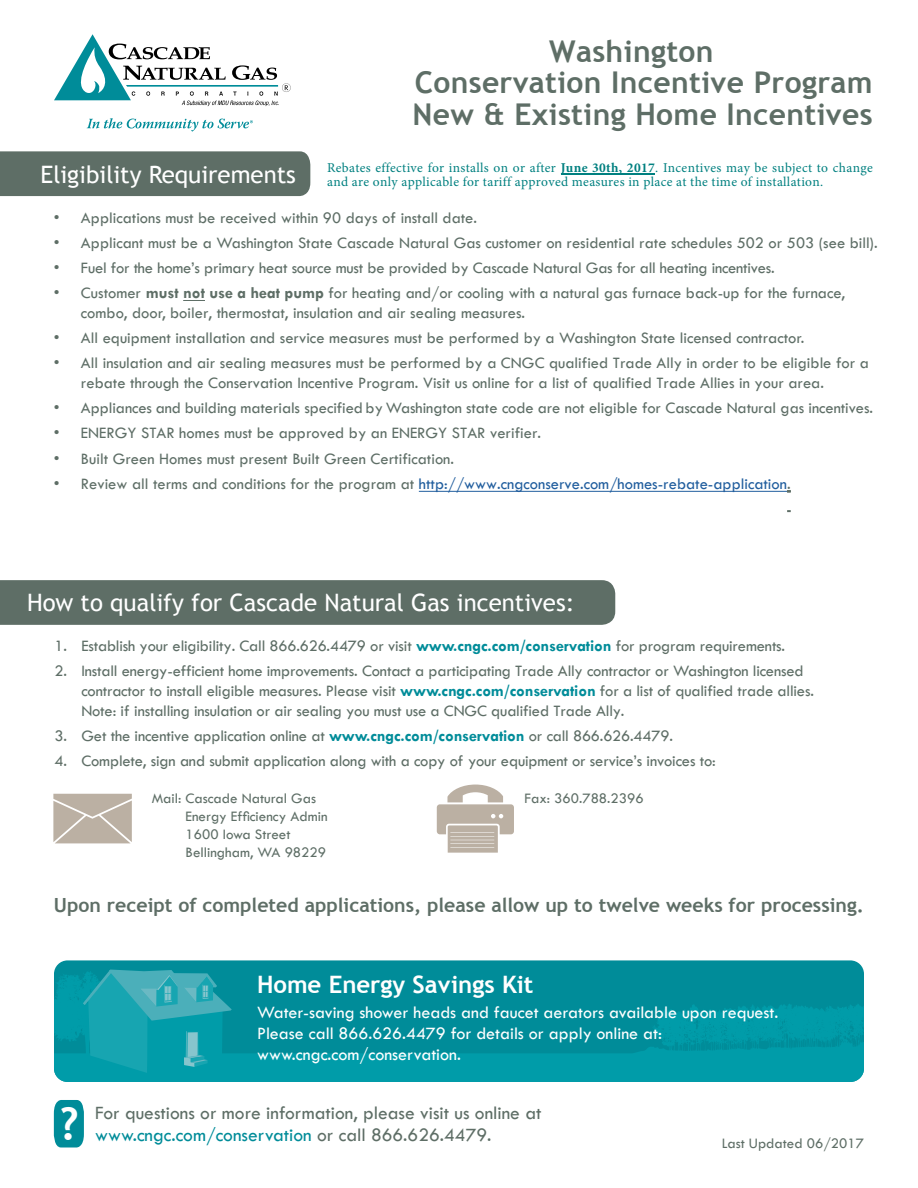
<style>
.page{position:relative;width:918px;height:1188px;background:#fff}
.page>*{position:absolute;margin:0;border:0;box-sizing:border-box;transform-origin:0 0}
.t1{font:700 45px "Trebuchet MS";color:#fff}
.t2{font:700 30px/31.5px "Trebuchet MS";letter-spacing:.01em;color:#5e6e66}
.t3{font:24px "Trebuchet MS";color:#fff}
.t4{font:700 24px "Trebuchet MS";color:#fff}
.t5{font:700 19.5px "Trebuchet MS";color:#5e6e66}
.t6{font:19.5px "Tw Cen";color:#5e6e66}
.t7{font:19.5px "Tw Cen";color:#008c99}
.t8{font:18px/21px "Tw Cen";color:#fff}
.t9{font:16.5px/19.8px "Tw Cen";color:#5e6e66}
.t10{font:16.5px "Tw Cen";color:#215e9e}
.t11{font:15px/18px "Tw Cen";color:#5e6e66}
.t12{font:13.5px/14.1px "Minion Pro";letter-spacing:.025em;color:#008080}
.s1{font-weight:700}
.s2{color:#5e6e66}
.s3{font-weight:700;color:#008c99}
</style>
<div class="page">
<svg style="left:54px;top:34px;width:237px;height:72px"></svg>
<svg style="left:87px;top:118px;width:166px;height:14px"></svg>
<hr style="left:419px;top:491px;width:368px;height:1px;background:#215e9e">
<svg style="left:183px;top:300px;width:22px;height:1px"></svg>
<svg style="left:54px;top:1100px;width:30px;height:48px"></svg>
<div style="left:0;top:580px;width:615px;height:45px;background:#5e6e66"></div>
<div style="left:0;top:151px;width:310px;height:45px;background:#5e6e66"></div>
<div style="left:54px;top:960px;width:810px;height:122px;background:#008c99;border-radius:14px"></div>
<svg style="left:54px;top:970px;width:810px;height:112px"></svg>
<svg style="left:83px;top:970px;width:149px;height:103px"></svg>
<svg style="left:437px;top:785px;width:77px;height:68px"></svg>
<svg style="left:53px;top:794px;width:79px;height:49px;background:#c0b6aa"></svg>
<hr style="left:561px;top:174px;width:94px;height:1px;background:#008080">
<h3 class="t3" style="left:40px;top:160px;width:257px">Eligibility Requirements</h3>
<h2 class="t2" style="left:413px;top:35px;width:461px;text-indent:137px">Washington<br>Conservation Incentive Program<br>New &amp; Existing Home Incentives</h2>
<p class="t12" style="left:327px;top:160px;width:547px">Rebates effective for installs on or after <span class="s1">June 30th, 2017</span>. Incentives may be subject to change and are only applicable for tariff approved measures in place at the time of installation.</p>
<p class="t9" style="left:54px;top:207px;width:425px">• Applications must be received within 90 days of install date.</p>
<p class="t9" style="left:54px;top:233px;width:825px">• Applicant must be a Washington State Cascade Natural Gas customer on residential rate schedules 502 or 503 (see bill).</p>
<p class="t9" style="left:54px;top:258px;width:722px">• Fuel for the home’s primary heat source must be provided by Cascade Natural Gas for all heating incentives.</p>
<p class="t9" style="left:81px;top:283px;width:766px;text-indent:-27px">• Customer <span class="s1">must not use a heat pump</span> for heating and/or cooling with a natural gas furnace back-up for the furnace, combo, door, boiler, thermostat, insulation and air sealing measures.</p>
<p class="t9" style="left:54px;top:328px;width:752px">• All equipment installation and service measures must be performed by a Washington State licensed contractor.</p>
<p class="t9" style="left:81px;top:353px;width:790px;text-indent:-27px">• All insulation and air sealing measures must be performed by a CNGC qualified Trade Ally in order to be eligible for a rebate through the Conservation Incentive Program. Visit us online for a list of qualified Trade Allies in your area.</p>
<p class="t9" style="left:54px;top:398px;width:821px">• Appliances and building materials specified by Washington state code are not eligible for Cascade Natural gas incentives.</p>
<p class="t9" style="left:54px;top:423px;width:489px">• ENERGY STAR homes must be approved by an ENERGY STAR verifier.</p>
<p class="t9" style="left:54px;top:448px;width:402px">• Built Green Homes must present Built Green Certification.</p>
<p class="t10" style="left:54px;top:474px;width:738px"><span class="s2">• Review all terms and conditions for the program at</span> http://www.cngconserve.com/homes-rebate-application<span class="s2">.</span></p>
<h3 class="t3" style="left:27px;top:589px;width:549px">How to qualify for Cascade Natural Gas incentives:</h3>
<p class="t9" style="left:55px;top:636px;width:732px">1. Establish your eligibility. Call 866.626.4479 or visit <span class="s3">www.cngc.com/conservation</span> for program requirements.</p>
<p class="t9" style="left:81px;top:661px;width:734px;text-indent:-27px">2. Install energy-efficient home improvements. Contact a participating Trade Ally contractor or Washington licensed contractor to install eligible measures. Please visit <span class="s3">www.cngc.com/conservation</span> for a list of qualified trade allies.<br>Note: if installing insulation or air sealing you must use a CNGC qualified Trade Ally.</p>
<p class="t9" style="left:55px;top:726px;width:620px">3. Get the incentive application online at <span class="s3">www.cngc.com/conservation</span> or call 866.626.4479.</p>
<p class="t9" style="left:55px;top:751px;width:663px">4. Complete, sign and submit application along with a copy of your equipment or service’s invoices to:</p>
<p class="t11" style="left:186px;top:789px;width:144px;text-indent:-34px">Mail: Cascade Natural Gas<br>Energy Efficiency Admin<br>1600 Iowa Street<br>Bellingham, WA 98229</p>
<p class="t11" style="left:525px;top:789px;width:120px">Fax: 360.788.2396</p>
<p class="t5" style="left:54px;top:893px;width:811px">Upon receipt of completed applications, please allow up to twelve weeks for processing.</p>
<h1 class="t1" style="left:59px;top:1096px;width:21px">?</h1>
<h3 class="t4" style="left:257px;top:969px;width:278px">Home Energy Savings Kit</h3>
<p class="t8" style="left:257px;top:1001px;width:523px">Water-saving shower heads and faucet aerators available upon request.<br>Please call 866.626.4479 for details or apply online at: www.cngc.com/conservation.</p>
<p class="t6" style="left:95px;top:1101px;width:448px">For questions or more information, please visit us online at</p>
<p class="t7" style="left:95px;top:1123px;width:398px">www.cngc.com/conservation <span class="s2">or call 866.626.4479.</span></p>
<p class="t11" style="left:722px;top:1134px;width:144px">Last Updated 06/2017</p>
</div>
